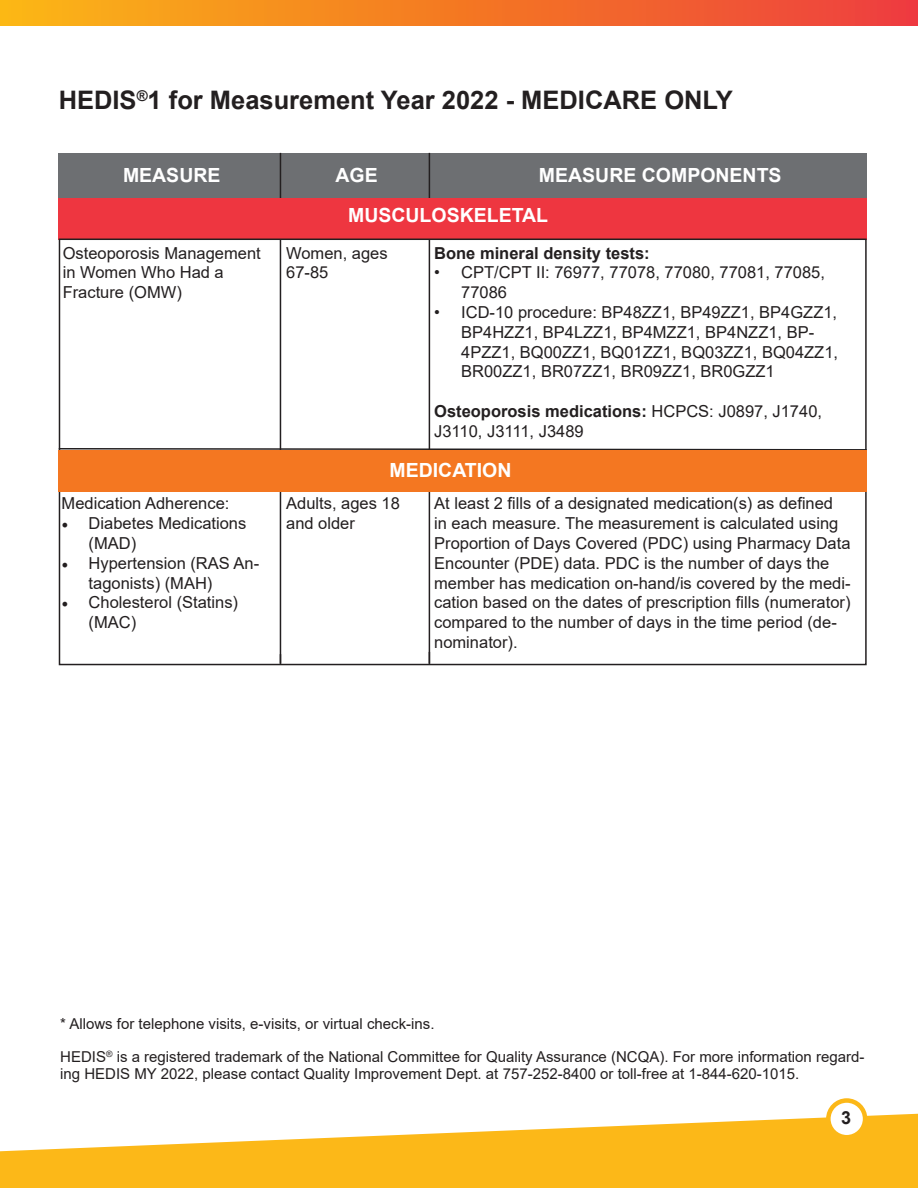
<style>
.page{position:relative;width:918px;height:1188px;background:#fff}
.page>*{position:absolute;margin:0;border:0;box-sizing:border-box;transform-origin:0 0}
.t1{font:700 25.5px "Arial";color:#231f20}
.t2{font:700 19.5px "Arial";color:#fff}
.t3{font:700 18px "Arial";color:#231f20}
.t4{font:16.5px/19.8px "Arial";color:#231f20}
.t5{font:700 16.5px "Arial";color:#231f20}
.t6{font:15px/16.5px "Arial";color:#231f20}
.s1{font-weight:700}
.s2{font-family:"Minion Pro";font-size:18px}
</style>
<div class="page">
<div style="left:58px;top:153px;width:809px;height:45px;background:#6d6f72"></div>
<hr style="left:280px;top:153px;width:1px;height:511px;background:#231f20">
<hr style="left:429px;top:153px;width:1px;height:511px;background:#231f20">
<div style="left:58px;top:198px;width:809px;height:41px;background:#ee3640"></div>
<div style="left:59px;top:239px;width:808px;height:426px;border:2px solid #231f20"></div>
<svg style="left:58px;top:447px;width:809px;height:4px"></svg>
<svg style="left:0;top:1114px;width:918px;height:74px;fill:#fcb818"></svg>
<svg style="left:828px;top:1101px;width:37px;height:36px"></svg>
<div style="left:826px;top:1098px;width:41px;height:41px;border:4px solid #fcb818;border-radius:50%"></div>
<div style="left:58px;top:451px;width:809px;height:41px;background:#f47721"></div>
<div style="left:0;top:0;width:918px;height:26px;background:linear-gradient(to right,#fbb612,#ed3c3c)"></div>
<p class="t1" style="left:59px;top:82px;width:676px">HEDIS<sup>®</sup>1 for Measurement Year 2022 - MEDICARE ONLY</p>
<p class="t2" style="left:123px;top:162px;width:99px">MEASURE</p>
<p class="t2" style="left:336px;top:162px;width:44px">AGE</p>
<p class="t2" style="left:539px;top:162px;width:244px">MEASURE COMPONENTS</p>
<p class="t2" style="left:348px;top:202px;width:202px">MUSCULOSKELETAL</p>
<p class="t4" style="left:63px;top:243px;width:200px">Osteoporosis Management</p>
<p class="t4" style="left:63px;top:263px;width:163px">in Women Who Had a</p>
<p class="t4" style="left:63px;top:282px;width:121px">Fracture (OMW)</p>
<p class="t4" style="left:286px;top:243px;width:103px">Women, ages<br>67-85</p>
<p class="t5" style="left:434px;top:241px;width:217px">Bone mineral density tests:</p>
<p class="t4" style="left:461px;top:263px;width:365px;text-indent:-27px">• CPT/CPT II: 76977, 77078, 77080, 77081, 77085,<br>77086</p>
<p class="t4" style="left:461px;top:302px;width:378px;text-indent:-27px">• ICD-10 procedure: BP48ZZ1, BP49ZZ1, BP4GZZ1, BP4HZZ1, BP4LZZ1, BP4MZZ1, BP4NZZ1, BP-4PZZ1, BQ00ZZ1, BQ01ZZ1, BQ03ZZ1, BQ04ZZ1, BR00ZZ1, BR07ZZ1, BR09ZZ1, BR0GZZ1</p>
<p class="t4" style="left:434px;top:401px;width:389px"><span class="s1">Osteoporosis medications:</span> HCPCS: J0897, J1740,<br>J3110, J3111, J3489</p>
<p class="t4" style="left:62px;top:494px;width:169px">Medication Adherence:</p>
<p class="t4" style="left:89px;top:513px;width:159px;text-indent:-27px"><span class="s2">•</span> Diabetes Medications (MAD)</p>
<p class="t4" style="left:89px;top:553px;width:172px;text-indent:-27px"><span class="s2">•</span> Hypertension (RAS An&shy;tagonists) (MAH)</p>
<p class="t4" style="left:89px;top:593px;width:151px;text-indent:-27px"><span class="s2">•</span> Cholesterol (Statins) (MAC)</p>
<p class="t2" style="left:390px;top:457px;width:124px">MEDICATION</p>
<p class="t4" style="left:286px;top:494px;width:115px">Adults, ages 18 and older</p>
<p class="t4" style="left:434px;top:494px;width:418px">At least 2 fills of a designated medication(s) as defined<br>in each measure. The measurement is calculated using Proportion of Days Covered (PDC) using Pharmacy Data Encounter (PDE) data. PDC is the number of days the member has medication on-hand/is covered by the medi&shy;cation based on the dates of prescription fills (numerator) compared to the number of days in the time period (de&shy;nominator).</p>
<p class="t6" style="left:60px;top:1015px;width:376px">* Allows for telephone visits, e-visits, or virtual check-ins.</p>
<p class="t6" style="left:60px;top:1048px;width:806px">HEDIS<sup>®</sup> is a registered trademark of the National Committee for Quality Assurance (NCQA). For more information regard&shy;ing HEDIS MY 2022, please contact Quality Improvement Dept. at 757-252-8400 or toll-free at 1-844-620-1015.</p>
<p class="t3" style="left:841px;top:1105px;width:12px">3</p>
</div>
